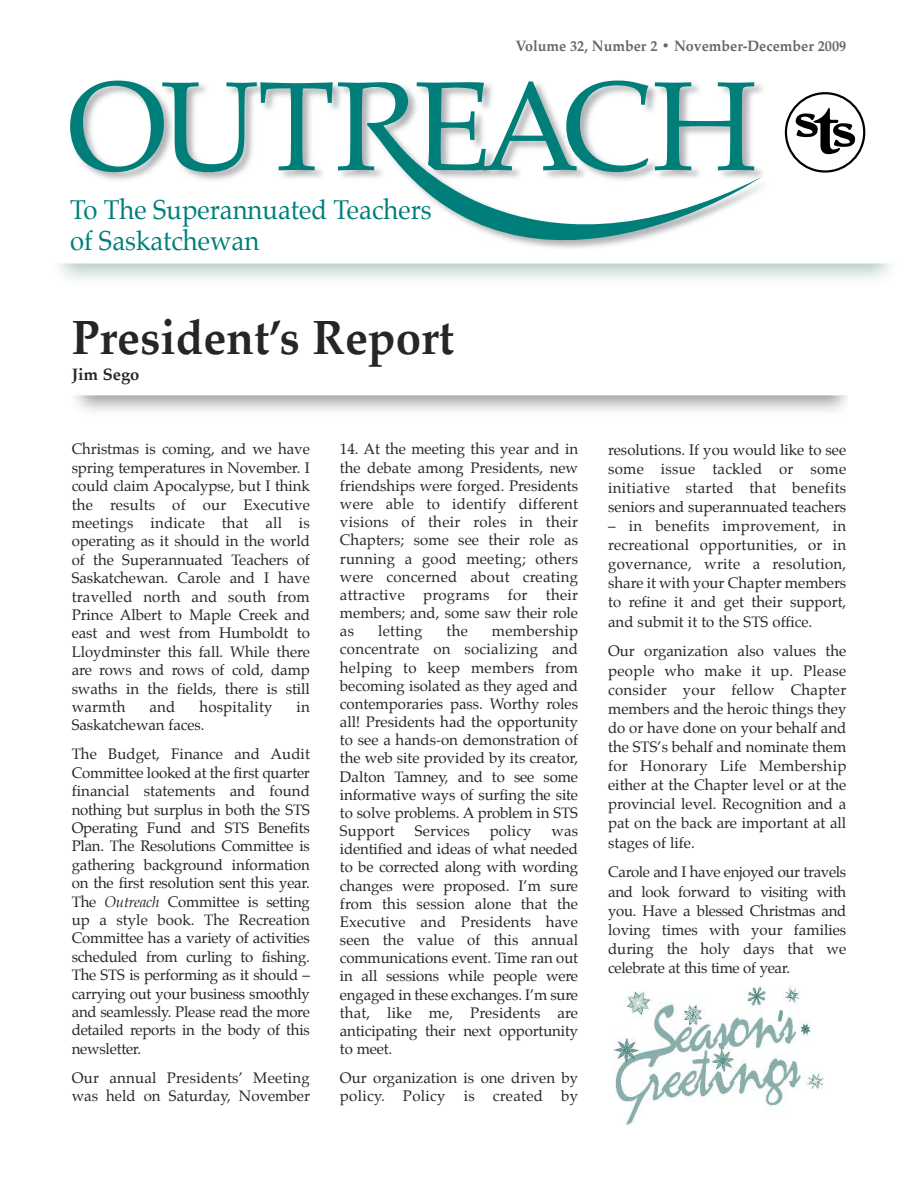
<style>
.page{position:relative;width:918px;height:1188px;background:#fff}
.page>*{position:absolute;margin:0;border:0;box-sizing:border-box;transform-origin:0 0}
.t1{font:700 48px "Palatino";color:#272627;scale:.95 1}
.t2{font:46.5px "Comic Sans MS";color:#79a09d}
.t3{font:27px/31px "Palatino";color:#007e7a;scale:.95 1}
.t4{font:700 16.5px "Palatino";color:#272627}
.t5{font:15px/18.1px "Palatino";color:#272627;text-align:justify}
.t6{font:700 15px "Palatino";color:#686768;scale:.95 1}
.t7{font:15px "Palatino";letter-spacing:.02em;color:#272627}
.s1{font-style:italic}
</style>
<div class="page">
<img style="left:92px;top:80px;width:718px;height:107px">
<svg style="left:70px;top:81px;width:263px;height:91px"></svg>
<svg style="left:338px;top:82px;width:423px;height:166px"></svg>
<div style="left:785px;top:92px;width:80px;height:81px;border:2px solid #000;border-radius:50%"></div>
<svg style="left:796px;top:108px;width:59px;height:46px"></svg>
<img style="left:614px;top:986px;width:210px;height:139px">
<h3 class="t3" style="left:70px;top:197px;width:382px">To The Superannuated Teachers of Saskatchewan</h3>
<h1 class="t1" style="left:72px;top:315px;width:404px">President’s Report</h1>
<p class="t4" style="left:72px;top:367px;width:69px">Jim Sego</p>
<p class="t6" style="left:516px;top:39px;width:350px">Volume 32, Number 2 • November-December 2009</p>
<p class="t5" style="left:72px;top:441px;width:240px">Christmas is coming, and we have spring temperatures in November. I could claim Apocalypse, but I think the results of our Executive meetings indicate that all is operating as it should in the world of the Superannuated Teachers of Saskatchewan. Carole and I have travelled north and south from Prince Albert to Maple Creek and east and west from Humboldt to Lloydminster this fall. While there are rows and rows of cold, damp swaths in the fields, there is still warmth</p>
<p class="t5" style="left:150px;top:699px;width:27px">and</p>
<p class="t5" style="left:199px;top:699px;width:75px">hospitality</p>
<p class="t5" style="left:297px;top:699px;width:15px">in</p>
<p class="t5" style="left:72px;top:712px;width:240px;line-height:29.2px">Saskatchewan faces.<br>The Budget, Finance and Audit</p>
<p class="t5" style="left:72px;top:765px;width:240px">Committee looked at the first quarter financial statements and found nothing but surplus in both the STS Operating Fund and STS Benefits Plan. The Resolutions Committee is gathering background information on the first resolution sent this year.<br>The <span class="s1">Outreach</span> Committee is setting up a style book. The Recreation Committee has a variety of activities scheduled from curling to fishing.<br>The STS is performing as it should – carrying out your business smoothly and seamlessly. Please read the more detailed reports in the body of this newsletter.</p>
<p class="t5" style="left:72px;top:1070px;width:240px">Our annual Presidents’ Meeting was held on Saturday, November</p>
<p class="t5" style="left:340px;top:441px;width:240px">14. At the meeting this year and in the debate among Presidents, new friendships were forged. Presidents were able to identify different visions of their roles in their Chapters; some see their role as running a good meeting; others were concerned about creating attractive programs for their members; and, some saw their role as</p>
<p class="t5" style="left:340px;top:623px;width:240px;text-indent:152px">membership concentrate on socializing and helping to keep members from becoming isolated as they aged and contemporaries pass. Worthy roles all! Presidents had the opportunity to see a hands-on demonstration of the web site provided by its creator, Dalton Tamney, and to see some informative ways of surfing the site to solve problems. A problem in STS Support</p>
<p class="t7" style="left:378px;top:624px;width:46px">letting</p>
<p class="t5" style="left:447px;top:623px;width:23px">the</p>
<p class="t5" style="left:415px;top:823px;width:57px">Services</p>
<p class="t5" style="left:490px;top:823px;width:43px">policy</p>
<p class="t5" style="left:340px;top:823px;width:240px;text-indent:212px">was identified and ideas of what needed to be corrected along with wording changes were proposed. I’m sure from this session alone that the Executive and Presidents have seen the value of this annual communications event. Time ran out in all sessions while people were engaged in these exchanges. I’m sure that, like me, Presidents are anticipating their next opportunity to meet.</p>
<p class="t5" style="left:340px;top:1070px;width:240px">Our organization is one driven by policy. Policy is created by</p>
<p class="t5" style="left:608px;top:441px;width:240px;line-height:19px">resolutions. If you would like to see some issue tackled or some initiative started that benefits seniors and superannuated teachers</p>
<p class="t5" style="left:608px;top:517px;width:240px;line-height:19px">– in benefits improvement, in recreational opportunities, or in governance, write a resolution, share it with your Chapter members to refine it and get their support, and submit it to the STS office.</p>
<p class="t5" style="left:608px;top:643px;width:240px;line-height:19px">Our organization also values the people who make it up. Please consider your fellow Chapter members and the heroic things they do or have done on your behalf and the STS’s behalf and nominate them for Honorary Life Membership either at the Chapter level or at the provincial level. Recognition and a pat on the back are important at all stages of life.</p>
<p class="t5" style="left:608px;top:864px;width:240px;line-height:19px">Carole and I have enjoyed our travels and look forward to visiting with you. Have a blessed Christmas and loving times with your families during the holy days that we celebrate at this time of year.</p>
<h2 class="t2" style="left:777px;top:994px;width:10px">’</h2>
</div>
